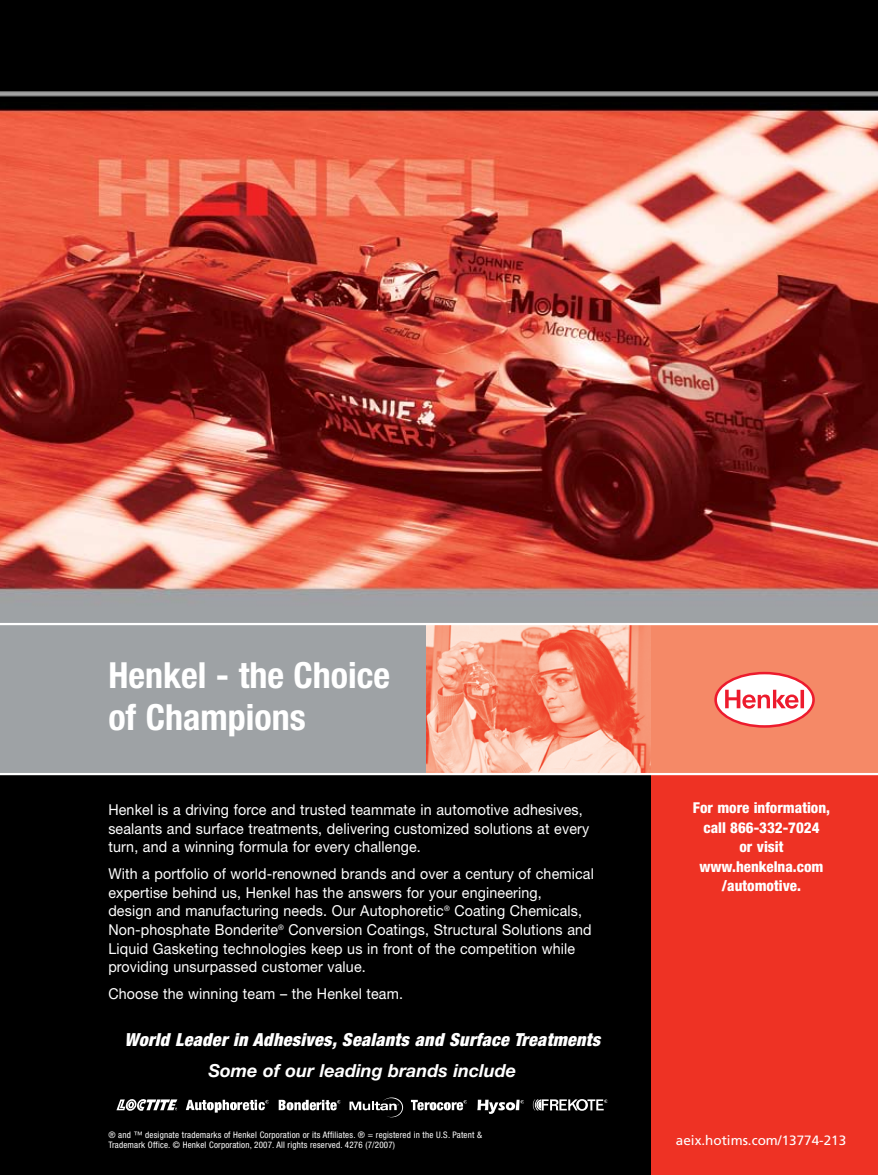
<style>
.page{position:relative;width:878px;height:1175px;background:#fff}
.page>*{position:absolute;margin:0;border:0;box-sizing:border-box;transform-origin:0 0}
.t1{font:700 condensed 36px/42px "Helvetica Neue";color:#fff}
.t2{font:italic 900 condensed 18px "Helvetica Neue";color:#fff}
.t3{font:italic 700 18px "Helvetica Neue";color:#fff}
.t4{font:15px/18.6px "Helvetica Neue";letter-spacing:.01em;color:#fff;scale:.95 1}
.t5{font:800 condensed 15px/19.5px "Helvetica Neue";color:#fff;text-align:center}
.t6{font:13.5px "Frutiger LT Std";color:#fff}
.t7{font:condensed 9px/10.5px "Helvetica Neue";letter-spacing:.02em;color:#fff}
</style>
<div class="page">
<img style="left:0;top:0;width:878px;height:773px">
<div style="left:0;top:774px;width:877px;height:400px;background:#000"></div>
<div style="left:651px;top:740px;width:227px;height:434px;background:#ee3224"></div>
<img style="left:426px;top:625px;width:225px;height:148px">
<svg style="left:116px;top:1099px;width:61px;height:12px"></svg>
<svg style="left:279px;top:1099px;width:61px;height:11px"></svg>
<svg style="left:533px;top:1099px;width:74px;height:11px"></svg>
<svg style="left:411px;top:1099px;width:56px;height:11px"></svg>
<svg style="left:477px;top:1099px;width:47px;height:14px"></svg>
<svg style="left:186px;top:1099px;width:83px;height:13px"></svg>
<svg style="left:349px;top:1097px;width:54px;height:20px"></svg>
<div style="left:651px;top:625px;width:227px;height:149px;background:#f58967"></div>
<svg style="left:714px;top:671px;width:101px;height:57px"></svg>
<hr style="left:0;top:773px;width:878px;height:2px;background:#fff">
<hr style="left:0;top:623px;width:878px;height:2px;background:#fff">
<h1 class="t1" style="left:108px;top:653px;width:283px">Henkel - the Choice of Champions</h1>
<p class="t4" style="left:108px;top:800px;width:507px">Henkel is a driving force and trusted teammate in automotive adhesives, sealants and surface treatments, delivering customized solutions at every turn, and a winning formula for every challenge.</p>
<p class="t4" style="left:108px;top:864px;width:512px">With a portfolio of world-renowned brands and over a century of chemical expertise behind us, Henkel has the answers for your engineering,<br>design and manufacturing needs. Our Autophoretic<sup>®</sup> Coating Chemicals, Non-phosphate Bonderite<sup>®</sup> Conversion Coatings, Structural Solutions and Liquid Gasketing technologies keep us in front of the competition while providing unsurpassed customer value.</p>
<p class="t4" style="left:108px;top:984px;width:312px">Choose the winning team – the Henkel team.</p>
<p class="t2" style="left:125px;top:1028px;width:481px">World Leader in Adhesives, Sealants and Surface Treatments</p>
<p class="t3" style="left:208px;top:1059px;width:309px">Some of our leading brands include</p>
<p class="t7" style="left:108px;top:1129px;width:375px">® and ™ designate trademarks of Henkel Corporation or its Affiliates. ® = registered in the U.S. Patent &amp;<br>Trademark Office. © Henkel Corporation, 2007. All rights reserved. 4276 (7/2007)</p>
<p class="t5" style="left:692px;top:797px;width:139px">For more information, call 866-332-7024<br>or visit www.henkelna.com /automotive.</p>
<p class="t6" style="left:676px;top:1132px;width:172px">aeix.hotims.com/13774-213</p>
</div>
